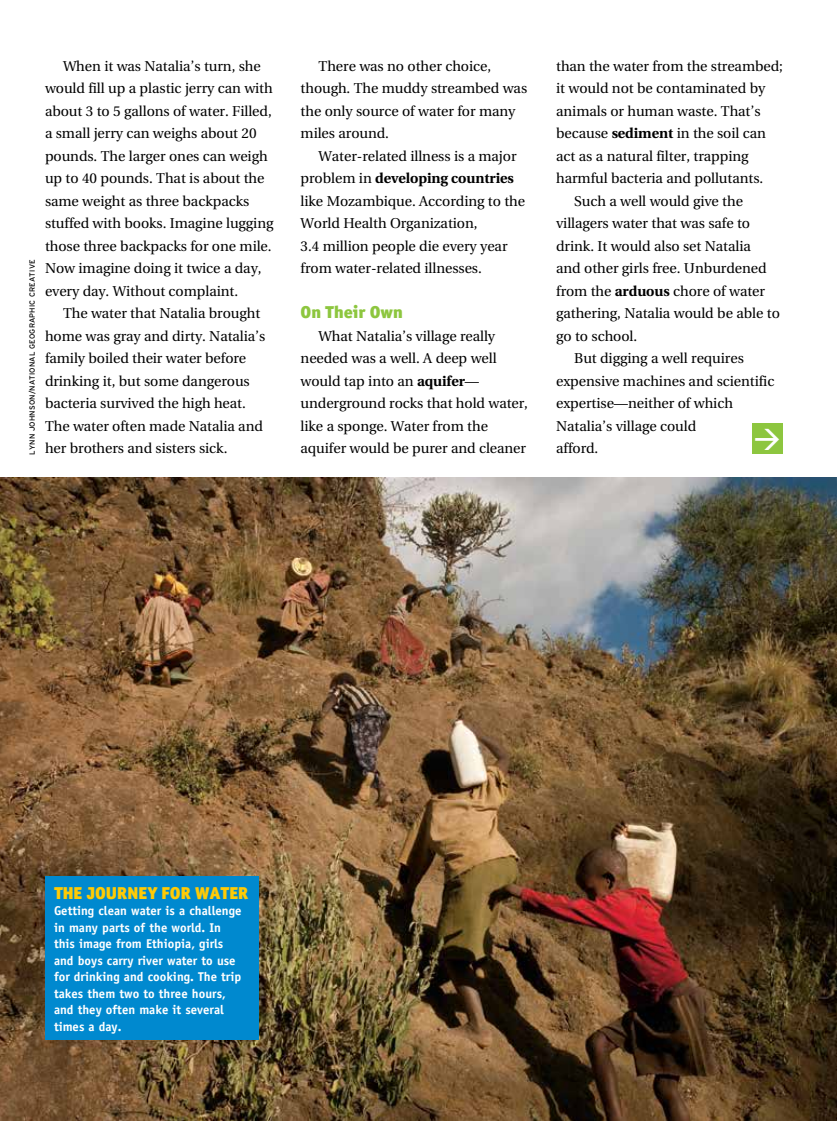
<style>
.page{position:relative;width:837px;height:1121px;background:#fff}
.page>*{position:absolute;margin:0;border:0;box-sizing:border-box;transform-origin:0 0}
.TEXT_-_Regular__FL{font:900 17.25px "Officina San ITC";color:#ffcb05}
.t1{font:900 17.25px "Officina San ITC";color:#8dc63f}
.t2{font:14.25px/22.5px "Utopia";letter-spacing:-.005em;color:#000}
.TEXT_-_Regular__FL-2{font:700 12.75px/16.5px "Officina Sans";color:#fff}
.PHOTO_CREDIT{font:7.5px "Interstate";letter-spacing:.02em;color:#000}
.s1{font-weight:700}
</style>
<div class="page">
<img style="left:0;top:477px;width:837px;height:643px">
<div style="left:45px;top:876px;width:213px;height:164px;background:#0089cf"></div>
<div style="left:752px;top:423px;width:30px;height:30px;background:#8dc63f"></div>
<p class="PHOTO_CREDIT" style="left:28px;top:454px;width:196px;rotate:-90deg">LYNN JOHNSON/NATIONAL GEOGRAPHIC CREATIVE</p>
<p class="t2" style="left:45px;top:55px;width:230px;text-indent:18px">When it was Natalia’s turn, she would fill up a plastic jerry can with about 3 to 5 gallons of water. Filled, a small jerry can weighs about 20 pounds. The larger ones can weigh up to 40 pounds. That is about the same weight as three backpacks stuffed with books. Imagine lugging those three backpacks for one mile.<br>Now imagine doing it twice a day, every day. Without complaint.</p>
<p class="t2" style="left:45px;top:302px;width:222px;text-indent:18px">The water that Natalia brought home was gray and dirty. Natalia’s family boiled their water before drinking it, but some dangerous bacteria survived the high heat.<br>The water often made Natalia and her brothers and sisters sick.</p>
<p class="t2" style="left:301px;top:55px;width:228px;text-indent:18px">There was no other choice, though. The muddy streambed was the only source of water for many miles around.</p>
<p class="t2" style="left:301px;top:145px;width:226px;text-indent:18px">Water-related illness is a major problem in <span class="s1">developing countries </span>like Mozambique. According to the<br>World Health Organization,<br>3.4 million people die every year from water-related illnesses.</p>
<p class="t1" style="left:301px;top:301px;width:104px">On Their Own</p>
<p class="t2" style="left:301px;top:325px;width:229px;text-indent:18px">What Natalia’s village really needed was a well. A deep well would tap into an <span class="s1">aquifer</span>— underground rocks that hold water, like a sponge. Water from the aquifer would be purer and cleaner</p>
<p class="t2" style="left:556px;top:55px;width:228px">than the water from the streambed; it would not be contaminated by animals or human waste. That’s because <span class="s1">sediment</span> in the soil can act as a natural filter, trapping harmful bacteria and pollutants.</p>
<p class="t2" style="left:556px;top:190px;width:225px;text-indent:18px">Such a well would give the villagers water that was safe to drink. It would also set Natalia<br>and other girls free. Unburdened from the <span class="s1">arduous</span> chore of water gathering, Natalia would be able to go to school.</p>
<p class="t2" style="left:556px;top:347px;width:220px;text-indent:18px">But digging a well requires expensive machines and scientific expertise—neither of which<br>Natalia’s village could</p>
<p class="t2" style="left:556px;top:437px;width:44px">afford.</p>
<p class="TEXT_-_Regular__FL" style="left:54px;top:881px;width:196px">THE JOURNEY FOR WATER</p>
<p class="TEXT_-_Regular__FL-2" style="left:54px;top:902px;width:189px">Getting clean water is a challenge in many parts of the world. In this image from Ethiopia, girls and boys carry river water to use for drinking and cooking. The trip takes them two to three hours, and they often make it several times a day.</p>
</div>
